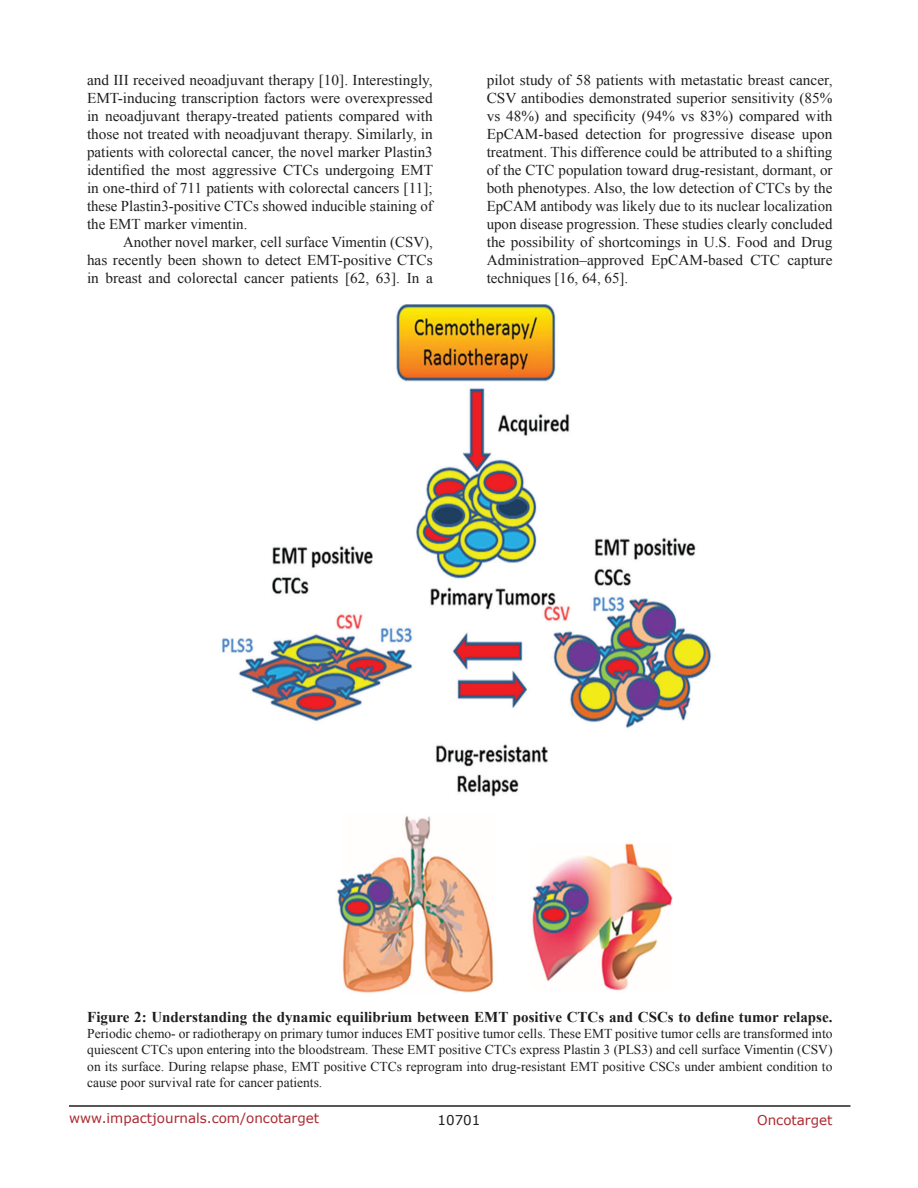
<style>
.page{position:relative;width:918px;height:1188px;background:#fff}
.page>*{position:absolute;margin:0;border:0;box-sizing:border-box;transform-origin:0 0}
.t1{font:15px/18px "Times New Roman";color:#201d20;text-align:justify}
.t2{font:700 15px "Times New Roman";color:#201d20}
.t3{font:13.5px/16.2px "Times New Roman";color:#201d20;text-align:justify}
.t4{font:13.5px "Verdana";color:#ac2830}
.t5{font:13.5px "Verdana";color:#201d20}
</style>
<div class="page">
<hr style="left:69px;top:1105px;width:781px;height:2px;background:#231f20">
<img style="left:222px;top:304px;width:490px;height:689px">
<p class="t1" style="left:87px;top:71px;width:348px">and III received neoadjuvant therapy [10]. Interestingly, EMT-inducing transcription factors were overexpressed in neoadjuvant therapy-treated patients compared with those not treated with neoadjuvant therapy. Similarly, in patients with colorectal cancer, the novel marker Plastin3 identified the most aggressive CTCs undergoing EMT in one-third of 711 patients with colorectal cancers [11]; these Plastin3-positive CTCs showed inducible staining of the EMT marker vimentin.</p>
<p class="t1" style="left:87px;top:233px;width:347px;text-indent:36px">Another novel marker, cell surface Vimentin (CSV), has recently been shown to detect EMT-positive CTCs in breast and colorectal cancer patients [62, 63]. In a</p>
<p class="t1" style="left:487px;top:71px;width:347px">pilot study of 58 patients with metastatic breast cancer, CSV antibodies demonstrated superior sensitivity (85% vs 48%) and specificity (94% vs 83%) compared with EpCAM-based detection for progressive disease upon treatment. This difference could be attributed to a shifting of the CTC population toward drug-resistant, dormant, or both phenotypes. Also, the low detection of CTCs by the EpCAM antibody was likely due to its nuclear localization upon disease progression. These studies clearly concluded the possibility of shortcomings in U.S. Food and Drug Administration–approved EpCAM-based CTC capture techniques [16, 64, 65].</p>
<p class="t2" style="left:87px;top:1007px;width:747px">Figure 2: Understanding the dynamic equilibrium between EMT positive CTCs and CSCs to define tumor relapse.</p>
<p class="t3" style="left:87px;top:1025px;width:747px">Periodic chemo- or radiotherapy on primary tumor induces EMT positive tumor cells. These EMT positive tumor cells are transformed into quiescent CTCs upon entering into the bloodstream. These EMT positive CTCs express Plastin 3 (PLS3) and cell surface Vimentin (CSV) on its surface. During relapse phase, EMT positive CTCs reprogram into drug-resistant EMT positive CSCs under ambient condition to cause poor survival rate for cancer patients.</p>
<p class="t4" style="left:69px;top:1109px;width:252px">www.impactjournals.com/oncotarget</p>
<p class="t5" style="left:438px;top:1111px;width:44px">10701</p>
<p class="t4" style="left:757px;top:1111px;width:77px">Oncotarget</p>
</div>
